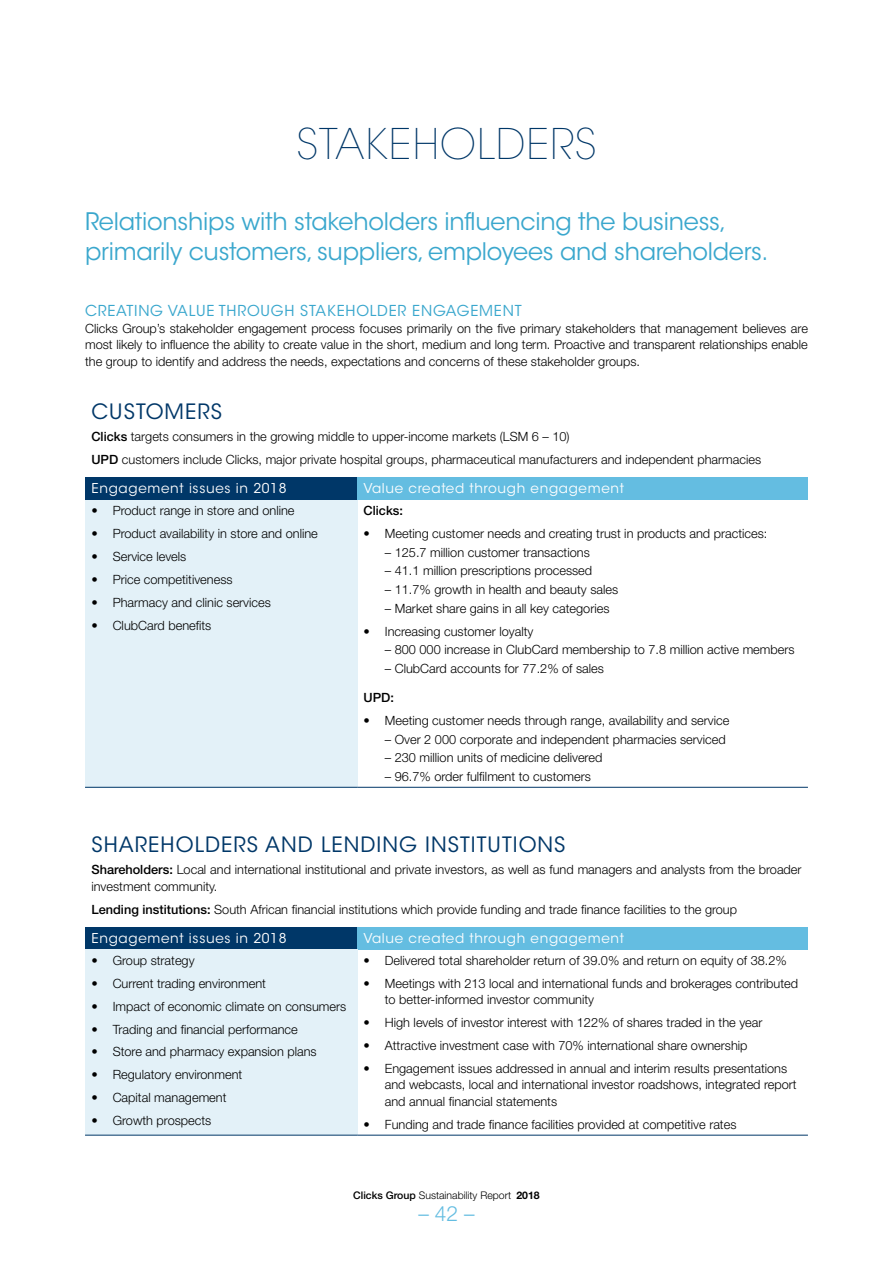
<style>
.page{position:relative;width:893px;height:1263px;background:#fff}
.page>*{position:absolute;margin:0;border:0;box-sizing:border-box;transform-origin:0 0}
.t1{font:200 42px "ITC Avant Garde Std";letter-spacing:.025em;color:#003768}
.t2{font:24px/30px "ITC Avant Garde Std";letter-spacing:-.01em;color:#3aa7cd}
.t3{font:21px "ITC Avant Garde Std";letter-spacing:.05em;color:#003768}
.t4{font:300 21px "Helvetica Neue LT Std";color:#64bde1}
.t5{font:15px "ITC Avant Garde Std";letter-spacing:.05em;color:#3aa7cd}
.t6{font:13.5px "ITC Avant Garde Std";letter-spacing:.05em;color:#fff}
.t7{font:300 12.75px/16.5px "Helvetica Neue LT Std";color:#000}
.t8{font:500 12.75px "Helvetica Neue LT Std";color:#000}
.t9{font:300 10.5px "Helvetica Neue LT Std";color:#000}
.s1{font-weight:500}
.s2{font-weight:700}
</style>
<div class="page">
<div style="left:85px;top:477px;width:272px;height:23px;background:#003768"></div>
<div style="left:357px;top:477px;width:451px;height:23px;background:#64bde1"></div>
<div style="left:85px;top:500px;width:272px;height:287px;background:#e3f1f8"></div>
<hr style="left:85px;top:787px;width:272px;height:1px;background:#003768">
<hr style="left:357px;top:787px;width:451px;height:1px;background:#003768">
<div style="left:85px;top:927px;width:272px;height:22px;background:#003768"></div>
<div style="left:357px;top:927px;width:451px;height:22px;background:#64bde1"></div>
<div style="left:85px;top:949px;width:272px;height:186px;background:#e3f1f8"></div>
<hr style="left:85px;top:1135px;width:272px;height:1px;background:#003768">
<hr style="left:357px;top:1135px;width:451px;height:1px;background:#003768">
<h1 class="t1" style="left:296px;top:119px;width:302px">STAKEHOLDERS</h1>
<h2 class="t2" style="left:85px;top:207px;width:685px">Relationships with stakeholders influencing the business, primarily customers, suppliers, employees and shareholders.</h2>
<p class="t5" style="left:85px;top:302px;width:397px">CREATING VALUE THROUGH STAKEHOLDER ENGAGEME</p>
<p class="t5" style="left:503px;top:302px;width:20px">NT</p>
<p class="t7" style="left:85px;top:320px;width:724px;text-align:justify">Clicks Group’s stakeholder engagement process focuses primarily on the five primary stakeholders that management believes are most likely to influence the ability to create value in the short, medium and long term. Proactive and transparent relationships enable the group to identify and address the needs, expectations and concerns of these stakeholder groups.</p>
<h3 class="t3" style="left:91px;top:398px;width:72px">CUSTOME</h3>
<h3 class="t3" style="left:198px;top:398px;width:26px">RS</h3>
<p class="t7" style="left:91px;top:425px;width:671px;line-height:22.8px"><span class="s1">Clicks</span> targets consumers in the growing middle to upper-income markets (LSM 6 – 10)<br><span class="s1">UPD</span> customers include Clicks, major private hospital groups, pharmaceutical manufacturers and independent pharmacies</p>
<p class="t6" style="left:91px;top:480px;width:197px">Engagement issues in 2018</p>
<p class="t6" style="left:364px;top:480px;width:262px">Value created through engagement</p>
<p class="t7" style="left:91px;top:502px;width:205px">• Product range in store and online</p>
<p class="t7" style="left:91px;top:525px;width:228px">• Product availability in store and online</p>
<p class="t7" style="left:91px;top:548px;width:96px">• Service levels</p>
<p class="t7" style="left:91px;top:571px;width:143px">• Price competitiveness</p>
<p class="t7" style="left:91px;top:594px;width:181px">• Pharmacy and clinic services</p>
<p class="t7" style="left:91px;top:617px;width:121px">• ClubCard benefits</p>
<p class="t8" style="left:364px;top:503px;width:41px">Clicks:</p>
<p class="t7" style="left:364px;top:525px;width:405px">• Meeting customer needs and creating trust in products and practices:</p>
<p class="t7" style="left:385px;top:544px;width:206px">– 125.7 million customer transactions</p>
<p class="t7" style="left:385px;top:562px;width:209px">– 41.1 million prescriptions processed</p>
<p class="t7" style="left:385px;top:581px;width:235px">– 11.7% growth in health and beauty sales</p>
<p class="t7" style="left:385px;top:600px;width:226px">– Market share gains in all key categories</p>
<p class="t7" style="left:364px;top:622px;width:171px">• Increasing customer loyalty</p>
<p class="t7" style="left:385px;top:641px;width:411px">– 800 000 increase in ClubCard membership to 7.8 million active members</p>
<p class="t7" style="left:385px;top:660px;width:221px">– ClubCard accounts for 77.2% of sales</p>
<p class="t8" style="left:364px;top:690px;width:32px">UPD:</p>
<p class="t7" style="left:364px;top:712px;width:367px">• Meeting customer needs through range, availability and service</p>
<p class="t7" style="left:385px;top:730px;width:342px">– Over 2 000 corporate and independent pharmacies serviced</p>
<p class="t7" style="left:385px;top:749px;width:219px">– 230 million units of medicine delivered</p>
<p class="t7" style="left:385px;top:768px;width:208px">– 96.7% order fulfilment to customers</p>
<h3 class="t3" style="left:91px;top:831px;width:476px">SHAREHOLDERS AND LENDING INSTITUTIONS</h3>
<p class="t7" style="left:91px;top:861px;width:712px"><span class="s1">Shareholders:</span> Local and international institutional and private investors, as well as fund managers and analysts from the broader investment community.</p>
<p class="t7" style="left:91px;top:901px;width:647px"><span class="s1">Lending institutions:</span> South African financial institutions which provide funding and trade finance facilities to the group</p>
<p class="t6" style="left:91px;top:930px;width:197px">Engagement issues in 2018</p>
<p class="t6" style="left:364px;top:930px;width:262px">Value created through engagement</p>
<p class="t7" style="left:91px;top:952px;width:105px">• Group strategy</p>
<p class="t7" style="left:91px;top:975px;width:176px">• Current trading environment</p>
<p class="t7" style="left:91px;top:997px;width:256px">• Impact of economic climate on consumers</p>
<p class="t7" style="left:91px;top:1020px;width:208px">• Trading and financial performance</p>
<p class="t7" style="left:91px;top:1043px;width:227px">• Store and pharmacy expansion plans</p>
<p class="t7" style="left:91px;top:1066px;width:152px">• Regulatory environment</p>
<p class="t7" style="left:91px;top:1089px;width:137px">• Capital management</p>
<p class="t7" style="left:91px;top:1112px;width:121px">• Growth prospects</p>
<p class="t7" style="left:364px;top:952px;width:425px">• Delivered total shareholder return of 39.0% and return on equity of 38.2%</p>
<p class="t7" style="left:385px;top:975px;width:415px;text-indent:-21px">• Meetings with 213 local and international funds and brokerages contributed to better-informed investor community</p>
<p class="t7" style="left:364px;top:1014px;width:400px">• High levels of investor interest with 122% of shares traded in the year</p>
<p class="t7" style="left:364px;top:1037px;width:385px">• Attractive investment case with 70% international share ownership</p>
<p class="t7" style="left:385px;top:1060px;width:413px;text-indent:-21px">• Engagement issues addressed in annual and interim results presentations and webcasts, local and international investor roadshows, integrated report and annual financial statements</p>
<p class="t7" style="left:364px;top:1116px;width:374px">• Funding and trade finance facilities provided at competitive rates</p>
<p class="t9" style="left:353px;top:1189px;width:188px"><span class="s1">Clicks Group</span> Sustainability Report <span class="s2">2018</span></p>
<h3 class="t4" style="left:418px;top:1200px;width:58px">– 42 –</h3>
</div>
